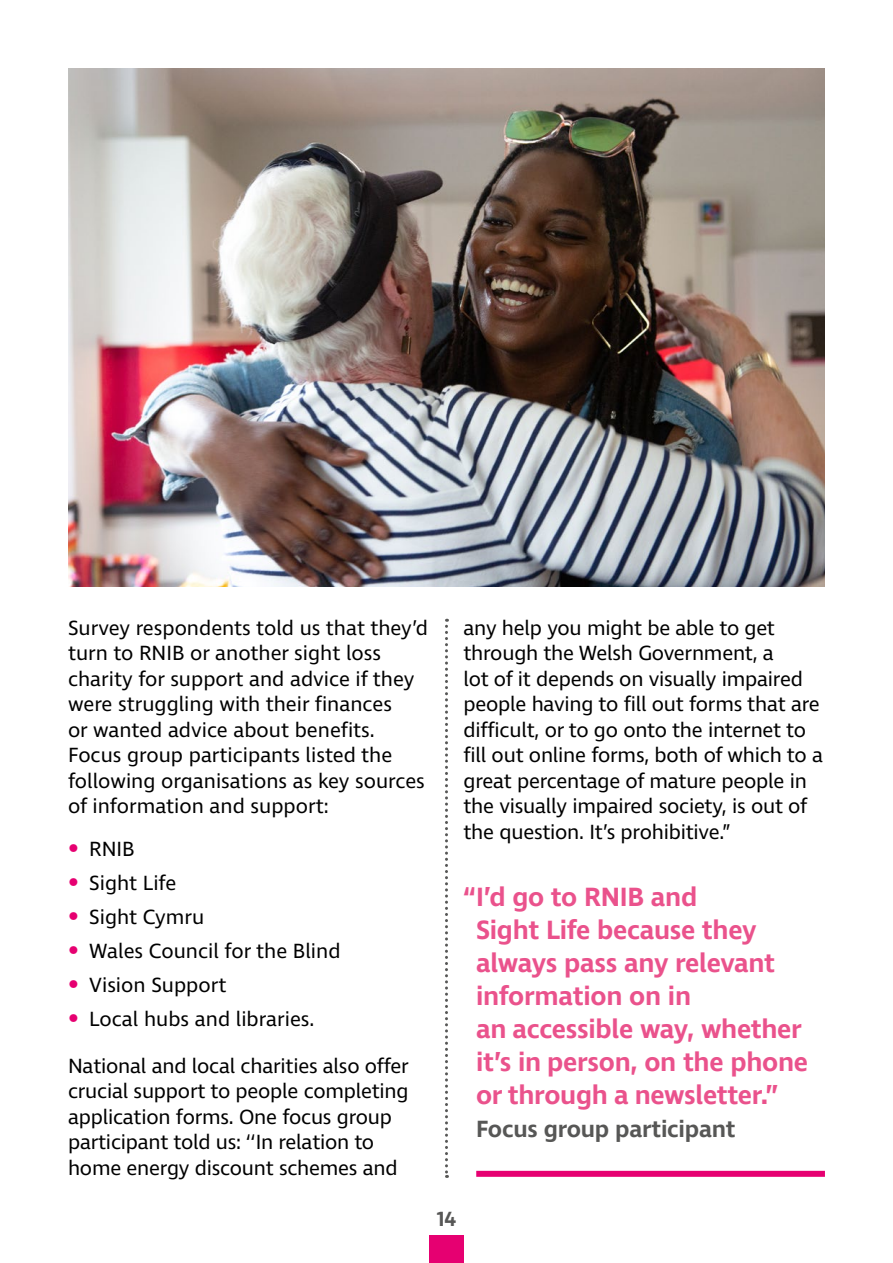
<style>
.page{position:relative;width:893px;height:1263px;background:#fff}
.page>*{position:absolute;margin:0;border:0;box-sizing:border-box;transform-origin:0 0}
.P-Large_Quote{font:600 27px/33px "Ingra";letter-spacing:-.01em;color:#ea528c}
.P-Large_Quote-2{font:600 24px "Ingra";letter-spacing:-.01em;color:#575756}
.P___Body_14_17pt{font:21px/25.5px "Ingra";letter-spacing:-.01em;color:#000}
.P___14pt_bullets{font:21px "Ingra";color:#000}
.t1{font:600 21px "Ingra";color:#575756}
.s1{font-weight:700;font-size:27px;color:#e60071}
</style>
<div class="page">
<div style="left:476px;top:1171px;width:349px;height:6px;background:#e60071"></div>
<img style="left:68px;top:68px;width:757px;height:519px">
<div style="left:429px;top:1235px;width:35px;height:28px;background:#e60071"></div>
<svg style="left:445px;top:619px;width:3px;height:559px"></svg>
<p class="P___Body_14_17pt" style="left:68px;top:616px;width:362px">Survey respondents told us that they’d turn to RNIB or another sight loss charity for support and advice if they were struggling with their finances<br>or wanted advice about benefits.<br>Focus group participants listed the following organisations as key sources of information and support:</p>
<p class="P___14pt_bullets" style="left:68px;top:836px;width:68px"><span class="s1">•</span> RNIB</p>
<p class="P___14pt_bullets" style="left:68px;top:870px;width:110px"><span class="s1">•</span> Sight Life</p>
<p class="P___14pt_bullets" style="left:68px;top:904px;width:138px"><span class="s1">•</span> Sight Cymru</p>
<p class="P___14pt_bullets" style="left:68px;top:938px;width:274px"><span class="s1">•</span> Wales Council for the Blind</p>
<p class="P___14pt_bullets" style="left:68px;top:972px;width:160px"><span class="s1">•</span> Vision Support</p>
<p class="P___14pt_bullets" style="left:68px;top:1006px;width:248px"><span class="s1">•</span> Local hubs and libraries.</p>
<p class="P___Body_14_17pt" style="left:68px;top:1054px;width:342px">National and local charities also offer crucial support to people completing application forms. One focus group participant told us: ‘‘In relation to home energy discount schemes and</p>
<p class="P___Body_14_17pt" style="left:463px;top:616px;width:361px">any help you might be able to get through the Welsh Government, a<br>lot of it depends on visually impaired people having to fill out forms that are difficult, or to go onto the internet to fill out online forms, both of which to a great percentage of mature people in the visually impaired society, is out of the question. It’s prohibitive.”</p>
<p class="P-Large_Quote" style="left:476px;top:881px;width:334px;text-indent:-13px">“I’d go to RNIB and<br>Sight Life because they always pass any relevant information on in<br>an accessible way, whether it’s in person, on the phone or through a newsletter.”</p>
<p class="P-Large_Quote-2" style="left:476px;top:1114px;width:261px">Focus group participant</p>
<p class="t1" style="left:437px;top:1206px;width:21px">14</p>
</div>
